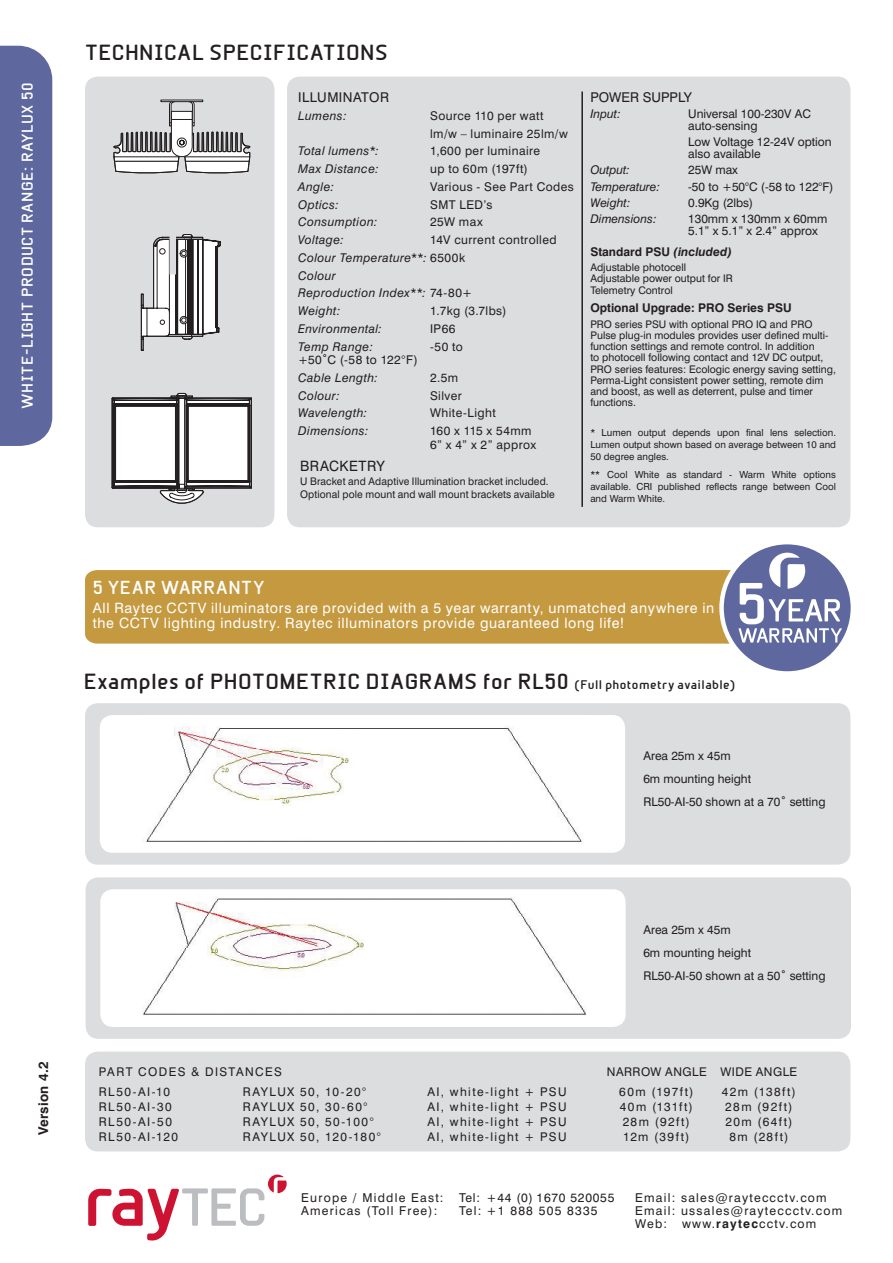
<style>
.page{position:relative;width:893px;height:1263px;background:#fff}
.page>*{position:absolute;margin:0;border:0;box-sizing:border-box;transform-origin:0 0}
.t1{font:700 21px "Beta Sans";letter-spacing:.02em;color:#231f20}
.t2{font:700 18px "Beta Sans";letter-spacing:.03em;color:#fff}
.t3{font:700 15px "Beta Sans";letter-spacing:.04em;color:#fff}
.t4{font:14.25px/15px "Swiss 721 BT";letter-spacing:.05em;color:#fff}
.t5{font:14.25px "Swiss 721 BT";letter-spacing:.035em;color:#231f20}
.t6{font:13.5px "Swiss 721 BT";letter-spacing:.03em;color:#231f20}
.t7{font:13.5px "Swiss 721 BT";color:#231f20}
.t8{font:700 13.5px "Swiss 721 BT";letter-spacing:.02em;color:#231f20}
.t9{font:italic 12.15px/17.7px "Swiss 721 BT";letter-spacing:.035em;color:#231f20}
.t10{font:12.15px/13.5px "Swiss 721 BT";letter-spacing:.05em;color:#231f20}
.t11{font:12.15px/13px "Swiss 721 BT";letter-spacing:.1em;color:#231f20}
.t12{font:12.15px/17.7px "Swiss 721 BT";letter-spacing:.03em;color:#231f20}
.t13{font:12px/23px "Swiss 721 BT";color:#231f20}
.t14{font:12px "Swiss 721 BT";letter-spacing:.04em;color:#231f20}
.t15{font:12px "Swiss 721 BT";letter-spacing:.12em;color:#231f20}
.t16{font:12px "Swiss 721 BT";letter-spacing:.115em;color:#231f20}
.t17{font:700 12px "Swiss 721 BT";color:#231f20}
.t18{font:italic 12px "Swiss 721 BT";color:#231f20}
.t19{font:12px "Swiss 721 BT";letter-spacing:.125em;color:#231f20}
.t20{font:12px "Swiss 721 BT";letter-spacing:.105em;color:#231f20}
.t21{font:10.5px/11.2px "Swiss 721 BT";color:#231f20}
.t22{font:9.75px/12px "Swiss 721 BT";color:#231f20;text-align:justify}
.s1{font-style:normal}
.s2{font-style:italic}
.s3{font-size:12px}
.s4{font-weight:700}
</style>
<div class="page">
<div style="left:85px;top:1051px;width:765px;height:100px;background:#dcdddf;border-radius:13px"></div>
<div style="left:85px;top:570px;width:651px;height:74px;background:#c5993f"></div>
<div style="left:719px;top:540px;width:136px;height:136px;border:12px solid #fff;border-radius:50%"></div>
<div style="left:724px;top:544px;width:127px;height:127px;background:#5e689e;border-radius:50%"></div>
<svg style="left:738px;top:553px;width:104px;height:90px"></svg>
<div style="left:85px;top:703px;width:765px;height:162px;background:#dcdddf;border-radius:13px"></div>
<div style="left:100px;top:715px;width:525px;height:138px;background:#fff;border-radius:13px"></div>
<img style="left:142px;top:726px;width:440px;height:116px">
<div style="left:86px;top:877px;width:765px;height:162px;background:#dcdddf;border-radius:13px"></div>
<div style="left:100px;top:889px;width:526px;height:138px;background:#fff;border-radius:13px"></div>
<img style="left:143px;top:897px;width:444px;height:118px">
<div style="left:85px;top:77px;width:189px;height:450px;background:#dcdddf;border-radius:13px"></div>
<div style="left:287px;top:77px;width:563px;height:450px;background:#dcdddf;border-radius:13px"></div>
<svg style="left:114px;top:76px;width:136px;height:275px"></svg>
<svg style="left:112px;top:393px;width:140px;height:111px;background:#c8c7c8"></svg>
<div style="left:169px;top:179px;width:7px;height:95px;background:#dcdddf"></div>
<hr style="left:581px;top:92px;width:2px;height:415px;background:#231f20">
<svg style="left:88px;top:1174px;width:199px;height:67px"></svg>
<div style="left:0;top:46px;width:52px;height:400px;background:#5e689e"></div>
<h3 class="t3" style="left:19px;top:409px;width:328px;rotate:-90deg">WHITE-LIGHT PRODUCT RANGE: RAYLUX 50</h3>
<h1 class="t1" style="left:85px;top:40px;width:304px">TECHNICAL SPECIFICATIONS</h1>
<p class="t6" style="left:298px;top:89px;width:92px">ILLUMINATOR</p>
<p class="t9" style="left:298px;top:107px;width:50px">Lumens:</p>
<p class="t12" style="left:430px;top:107px;width:139px">Source 110 per watt lm/w – luminaire 25lm/w</p>
<p class="t9" style="left:298px;top:142px;width:82px">Total lumens*:</p>
<p class="t10" style="left:430px;top:144px;width:111px">1,600 per luminaire</p>
<p class="t9" style="left:298px;top:160px;width:82px">Max Distance:</p>
<p class="t10" style="left:430px;top:162px;width:99px">up to 60m (197ft)</p>
<p class="t9" style="left:298px;top:178px;width:37px">Angle:</p>
<p class="t10" style="left:430px;top:180px;width:145px">Various - See Part Codes</p>
<p class="t9" style="left:298px;top:195px;width:42px">Optics:</p>
<p class="t10" style="left:430px;top:197px;width:64px">SMT LED’s</p>
<p class="t9" style="left:298px;top:213px;width:81px">Consumption:</p>
<p class="t10" style="left:430px;top:215px;width:54px">25W max</p>
<p class="t9" style="left:298px;top:231px;width:47px">Voltage:</p>
<p class="t9" style="left:298px;top:231px;width:260px;text-indent:132px"><span class="s1">14V current controlled<br></span>Colour Temperature**: <span class="s1">6500k<br></span>Colour<br>Reproduction Index**: <span class="s1">74-80+<br></span>Weight:</p>
<p class="t10" style="left:430px;top:304px;width:78px">1.7kg (3.7lbs)</p>
<p class="t9" style="left:298px;top:320px;width:85px">Environmental:</p>
<p class="t10" style="left:430px;top:322px;width:27px">IP66</p>
<p class="t9" style="left:298px;top:337px;width:76px">Temp Range:</p>
<p class="t10" style="left:430px;top:339px;width:34px">-50 to</p>
<p class="t10" style="left:298px;top:353px;width:121px">+50˚C (-58 to 122°F)</p>
<p class="t9" style="left:298px;top:369px;width:81px">Cable Length:</p>
<p class="t10" style="left:430px;top:371px;width:30px">2.5m</p>
<p class="t9" style="left:298px;top:386px;width:43px">Colour:</p>
<p class="t10" style="left:430px;top:388px;width:33px">Silver</p>
<p class="t9" style="left:298px;top:404px;width:70px">Wavelength:</p>
<p class="t10" style="left:430px;top:406px;width:67px">White-Light</p>
<p class="t9" style="left:298px;top:422px;width:72px">Dimensions:</p>
<p class="t10" style="left:430px;top:424px;width:108px">160 x 115 x 54mm<br>6” x 4” x 2” approx</p>
<h3 class="t5" style="left:300px;top:457px;width:86px">BRACKETRY</h3>
<p class="t21" style="left:300px;top:474px;width:256px;line-height:13.5px">U Bracket and Adaptive Illumination bracket included.<br>Optional pole mount and wall mount brackets available</p>
<p class="t7" style="left:590px;top:89px;width:103px">POWER SUPPLY</p>
<p class="t18" style="left:590px;top:106px;width:32px">Input:</p>
<p class="t13" style="left:688px;top:108px;width:124px;line-height:12px">Universal 100-230V AC auto-sensing</p>
<p class="t13" style="left:688px;top:136px;width:145px;line-height:12px">Low Voltage 12-24V option also available</p>
<p class="t18" style="left:590px;top:163px;width:41px">Output:</p>
<p class="t14" style="left:688px;top:163px;width:51px">25W max</p>
<p class="t18" style="left:590px;top:179px;width:71px">Temperature:</p>
<p class="t13" style="left:688px;top:175px;width:147px">-50 to +50°C (-58 to 122°F)</p>
<p class="t18" style="left:590px;top:195px;width:41px">Weight:</p>
<p class="t14" style="left:688px;top:195px;width:66px">0.9Kg (2lbs)</p>
<p class="t18" style="left:590px;top:212px;width:68px">Dimensions:</p>
<p class="t13" style="left:688px;top:213px;width:141px;line-height:12px">130mm x 130mm x 60mm<br>5.1” x 5.1” x 2.4” approx</p>
<p class="t17" style="left:590px;top:244px;width:143px">Standard PSU <span class="s2">(included)</span></p>
<p class="t21" style="left:590px;top:262px;width:144px">Adjustable photocell<br>Adjustable power output for IR<br>Telemetry Control</p>
<p class="t17" style="left:590px;top:300px;width:203px">Optional Upgrade: PRO Series PSU</p>
<p class="t21" style="left:590px;top:318px;width:247px">PRO series PSU with optional PRO IQ and PRO Pulse plug-in modules provides user defined multi&shy;function settings and remote control. In addition<br>to photocell following contact and 12V DC output, PRO series features: Ecologic energy saving setting, Perma-Light consistent power setting, remote dim and boost, as well as deterrent, pulse and timer functions.</p>
<p class="t22" style="left:590px;top:426px;width:247px">* Lumen output depends upon final lens selection.<br>Lumen output shown based on average between 10 and 50 degree angles.</p>
<p class="t22" style="left:590px;top:469px;width:247px">** Cool White as standard - Warm White options available. CRI published reflects range between Cool and Warm White.</p>
<h2 class="t2" style="left:93px;top:577px;width:173px">5 YEAR WARRANTY</h2>
<h3 class="t4" style="left:93px;top:600px;width:623px">All Raytec CCTV illuminators are provided with a 5 year warranty, unmatched anywhere in the CCTV lighting industry. Raytec illuminators provide guaranteed long life!</h3>
<h1 class="t1" style="left:84px;top:669px;width:653px">Examples of PHOTOMETRIC DIAGRAMS for RL50 <span class="s3">(Full photometry available)</span></h1>
<p class="t13" style="left:643px;top:744px;width:184px">Area 25m x 45m<br>6m mounting height<br>RL50-AI-50 shown at a 70˚ setting</p>
<p class="t8" style="left:35px;top:1135px;width:75px;rotate:-90deg">Version 4.2</p>
<p class="t13" style="left:643px;top:918px;width:184px">Area 25m x 45m<br>6m mounting height<br>RL50-AI-50 shown at a 50˚ setting</p>
<p class="t15" style="left:99px;top:1064px;width:185px">PART CODES &amp; DISTANCES</p>
<p class="t14" style="left:607px;top:1064px;width:192px">NARROW ANGLE WIDE ANGLE</p>
<p class="t14" style="left:99px;top:1084px;width:73px">RL50-AI-10</p>
<p class="t15" style="left:243px;top:1084px;width:125px">RAYLUX 50, 10-20°</p>
<p class="t16" style="left:427px;top:1084px;width:141px">AI, white-light + PSU</p>
<p class="t19" style="left:619px;top:1084px;width:76px">60m (197ft)</p>
<p class="t15" style="left:722px;top:1084px;width:76px">42m (138ft)</p>
<p class="t14" style="left:99px;top:1099px;width:75px">RL50-AI-30</p>
<p class="t19" style="left:243px;top:1099px;width:126px">RAYLUX 50, 30-60°</p>
<p class="t16" style="left:427px;top:1099px;width:141px">AI, white-light + PSU</p>
<p class="t20" style="left:620px;top:1099px;width:75px">40m (131ft)</p>
<p class="t14" style="left:725px;top:1099px;width:69px">28m (92ft)</p>
<p class="t14" style="left:99px;top:1114px;width:75px">RL50-AI-50</p>
<p class="t19" style="left:243px;top:1114px;width:132px">RAYLUX 50, 50-100°</p>
<p class="t16" style="left:427px;top:1114px;width:141px">AI, white-light + PSU</p>
<p class="t14" style="left:623px;top:1114px;width:69px">28m (92ft)</p>
<p class="t14" style="left:725px;top:1114px;width:69px">20m (64ft)</p>
<p class="t15" style="left:99px;top:1129px;width:81px">RL50-AI-120</p>
<p class="t15" style="left:243px;top:1129px;width:139px">RAYLUX 50, 120-180°</p>
<p class="t16" style="left:427px;top:1129px;width:141px">AI, white-light + PSU</p>
<p class="t14" style="left:623px;top:1129px;width:68px">12m (39ft)</p>
<p class="t14" style="left:729px;top:1129px;width:60px">8m (28ft)</p>
<p class="t11" style="left:301px;top:1191px;width:144px">Europe / Middle East:</p>
<p class="t10" style="left:459px;top:1190px;width:157px">Tel: +44 (0) 1670 520055</p>
<p class="t11" style="left:635px;top:1191px;width:193px">Email: sales@rayteccctv.com</p>
<p class="t11" style="left:301px;top:1204px;width:138px">Americas (Toll Free):</p>
<p class="t11" style="left:459px;top:1204px;width:140px">Tel: +1 888 505 8335</p>
<p class="t11" style="left:635px;top:1204px;width:209px">Email: ussales@rayteccctv.com<br>Web: www.<span class="s4">raytec</span>cctv.com</p>
</div>
